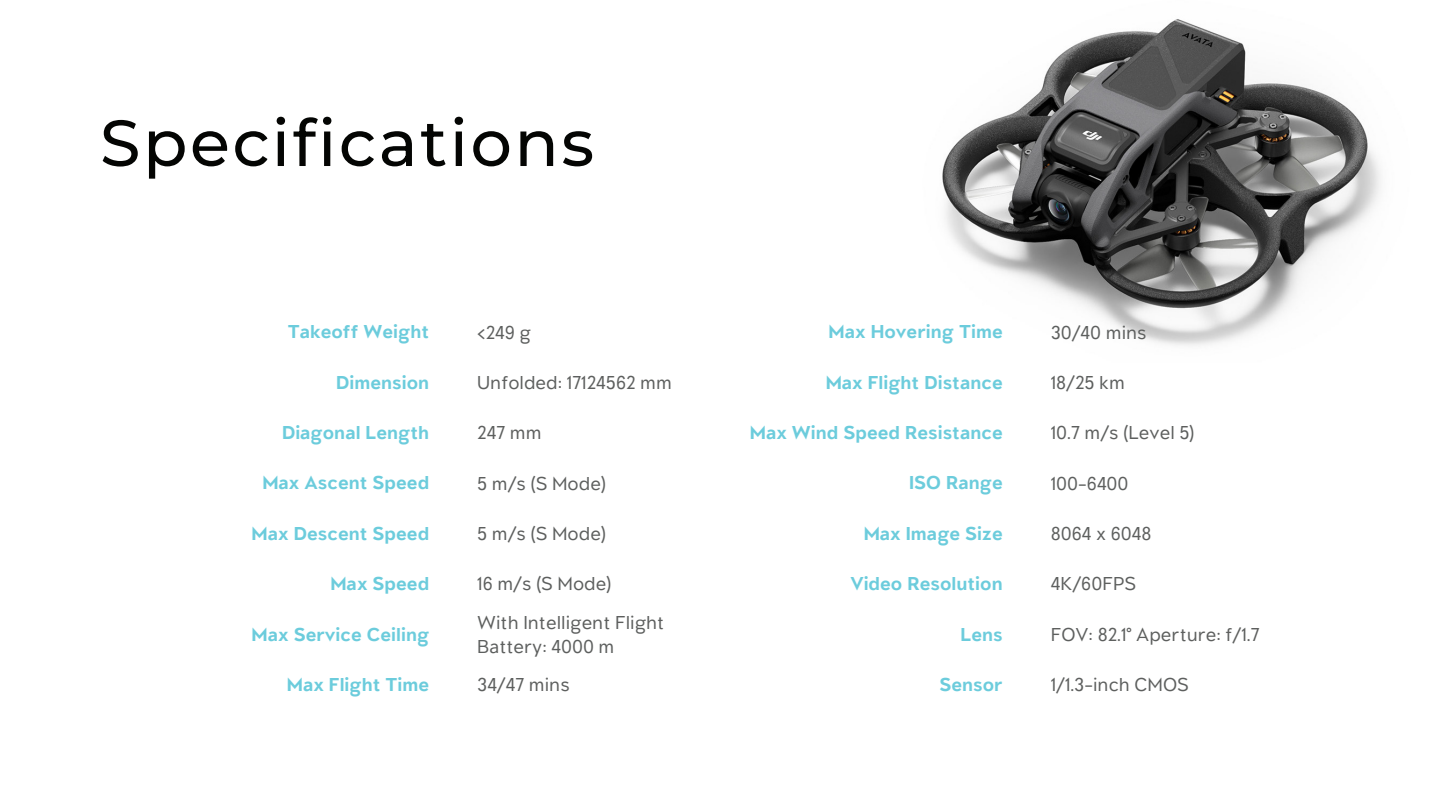
<style>
.page{position:relative;width:1440px;height:810px;background:#fff}
.page>*{position:absolute;margin:0;border:0;box-sizing:border-box;transform-origin:0 0}
.t1{font:100 65.1px "Montserrat";letter-spacing:.04em;color:#040503}
.t2{font:700 20px "Littera Plain";color:#6cccdc}
.t3{font:20px "Littera Plain";color:#5d5f5e}
</style>
<div class="page">
<img style="left:942px;top:19px;width:439px;height:327px">
<p class="t1" style="left:100px;top:100px;width:496px">Specifications</p>
<p class="t2" style="left:288px;top:320px;width:143px">Takeoff Weight</p>
<p class="t3" style="left:477px;top:320px;width:55px">&lt;249 g</p>
<p class="t2" style="left:829px;top:320px;width:176px">Max Hovering Time</p>
<p class="t3" style="left:1051px;top:320px;width:97px">30/40 mins</p>
<p class="t2" style="left:336px;top:370px;width:95px">Dimension</p>
<p class="t3" style="left:477px;top:371px;width:196px">Unfolded: 171×245×62 mm</p>
<p class="t2" style="left:826px;top:370px;width:179px">Max Flight Distance</p>
<p class="t3" style="left:1051px;top:371px;width:76px">18/25 km</p>
<p class="t2" style="left:282px;top:420px;width:149px">Diagonal Length</p>
<p class="t3" style="left:477px;top:421px;width:66px">247 mm</p>
<p class="t2" style="left:750px;top:420px;width:254px">Max Wind Speed Resistance</p>
<p class="t3" style="left:1051px;top:421px;width:145px">10.7 m/s (Level 5)</p>
<p class="t2" style="left:262px;top:471px;width:168px">Max Ascent Speed</p>
<p class="t3" style="left:477px;top:471px;width:130px">5 m/s (S Mode)</p>
<p class="t2" style="left:909px;top:471px;width:95px">ISO Range</p>
<p class="t3" style="left:1051px;top:471px;width:79px">100-6400</p>
<p class="t2" style="left:252px;top:521px;width:179px">Max Descent Speed</p>
<p class="t3" style="left:477px;top:522px;width:130px">5 m/s (S Mode)</p>
<p class="t2" style="left:864px;top:521px;width:141px">Max Image Size</p>
<p class="t3" style="left:1051px;top:522px;width:102px">8064 ×x 6048</p>
<p class="t2" style="left:330px;top:571px;width:100px">Max Speed</p>
<p class="t3" style="left:477px;top:572px;width:136px">16 m/s (S Mode)</p>
<p class="t2" style="left:850px;top:571px;width:154px">Video Resolution</p>
<p class="t3" style="left:1051px;top:572px;width:87px">4K/60FPS</p>
<p class="t2" style="left:251px;top:622px;width:179px">Max Service Ceiling</p>
<p class="t3" style="left:477px;top:610px;width:189px">With Intelligent Flight</p>
<p class="t3" style="left:477px;top:634px;width:139px">Battery: 4000 m</p>
<p class="t2" style="left:961px;top:622px;width:44px">Lens</p>
<p class="t3" style="left:1051px;top:622px;width:210px">FOV: 82.1° Aperture: f/1.7</p>
<p class="t2" style="left:287px;top:672px;width:144px">Max Flight Time</p>
<p class="t3" style="left:477px;top:673px;width:94px">34/47 mins</p>
<p class="t2" style="left:939px;top:672px;width:65px">Sensor</p>
<p class="t3" style="left:1051px;top:673px;width:140px">1/1.3-inch CMOS</p>
</div>
